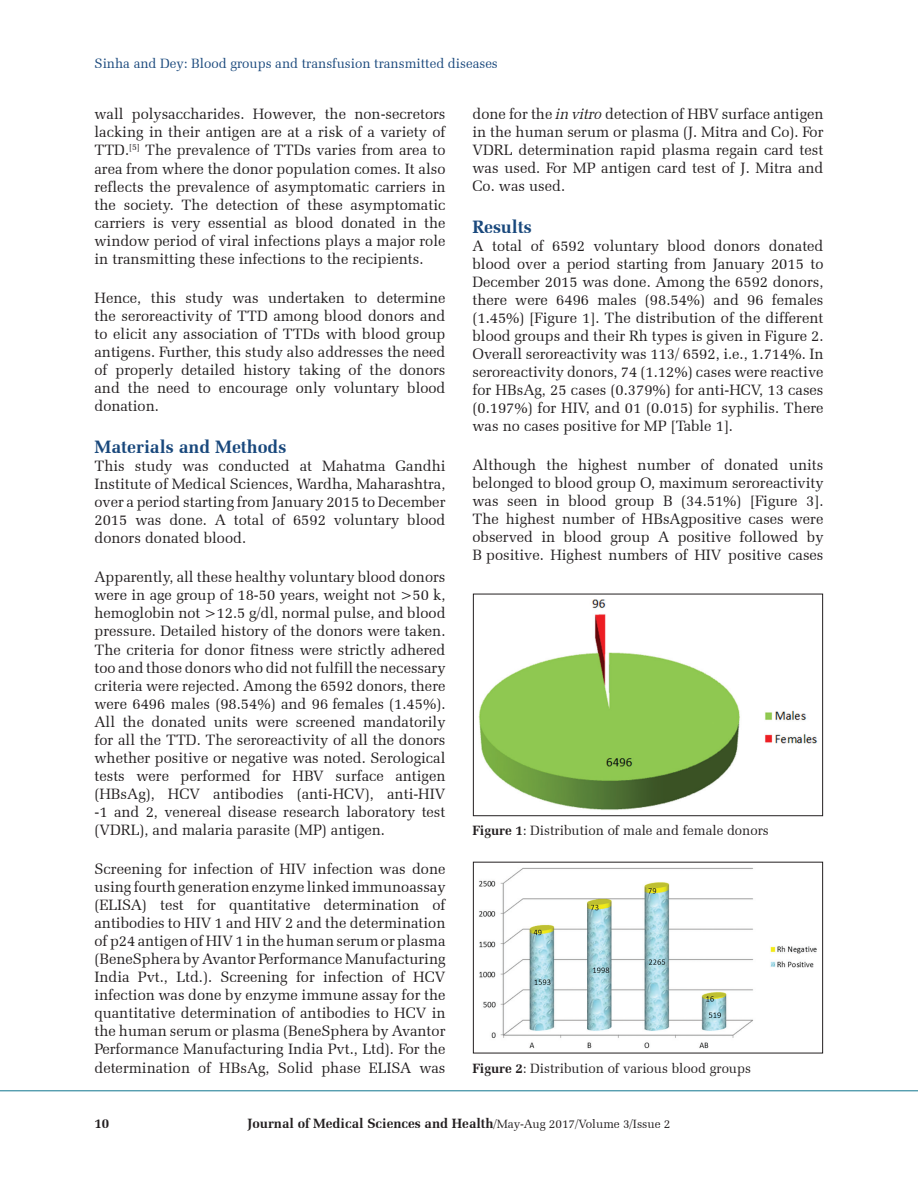
<style>
.page{position:relative;width:918px;height:1188px;background:#fff}
.page>*{position:absolute;margin:0;border:0;box-sizing:border-box;transform-origin:0 0}
.t1{font:700 18px "Zapf Elliptical 711 BT";color:#19487c}
.TX{font:15px/18px "Zapf Elliptical 711 BT";color:#231f20;text-align:justify}
.FGC{font:13.5px "Zapf Elliptical 711 BT";color:#231f20}
.RF{font:700 13.5px "Zapf Elliptical 711 BT";color:#231f20}
.t2{font:13.5px "Zapf Elliptical 711 BT";color:#19487c}
.s1{font-style:italic}
.s2{font-weight:700}
.s3{font-weight:400;font-size:12px}
</style>
<div class="page">
<hr style="left:0;top:1090px;width:918px;height:1px;background:#2a849b">
<img style="left:478px;top:599px;width:340px;height:211px">
<div style="left:473px;top:594px;width:350px;height:222px;border:1px solid #231f20"></div>
<img style="left:479px;top:867px;width:338px;height:182px">
<div style="left:473px;top:862px;width:350px;height:191px;border:1px solid #231f20"></div>
<p class="t2" style="left:94px;top:55px;width:405px">Sinha and Dey: Blood groups and transfusion transmitted diseases</p>
<p class="TX" style="left:94px;top:105px;width:353px">wall polysaccharides. However, the non-secretors lacking in their antigen are at a risk of a variety of TTD.<sup>[5]</sup> The prevalence of TTDs varies from area to area from where the donor population comes. It also reflects the prevalence of asymptomatic carriers in the society. The detection of these asymptomatic carriers is very essential as blood donated in the window period of viral infections plays a major role in transmitting these infections to the recipients.</p>
<p class="TX" style="left:94px;top:289px;width:353px">Hence, this study was undertaken to determine the seroreactivity of TTD among blood donors and to elicit any association of TTDs with blood group antigens. Further, this study also addresses the need of properly detailed history taking of the donors and the need to encourage only voluntary blood donation.</p>
<h1 class="t1" style="left:94px;top:436px;width:193px">Materials and Methods</h1>
<p class="TX" style="left:94px;top:457px;width:353px">This study was conducted at Mahatma Gandhi Institute of Medical Sciences, Wardha, Maharashtra, over a period starting from January 2015 to December 2015 was done. A total of 6592 voluntary blood donors donated blood.</p>
<p class="TX" style="left:94px;top:568px;width:353px">Apparently, all these healthy voluntary blood donors were in age group of 18-50 years, weight not &gt;50 k, hemoglobin not &gt;12.5 g/dl, normal pulse, and blood pressure. Detailed history of the donors were taken.<br>The criteria for donor fitness were strictly adhered too and those donors who did not fulfill the necessary criteria were rejected. Among the 6592 donors, there were 6496 males (98.54%) and 96 females (1.45%).<br>All the donated units were screened mandatorily for all the TTD. The seroreactivity of all the donors whether positive or negative was noted. Serological tests were performed for HBV surface antigen (HBsAg), HCV antibodies (anti-HCV), anti-HIV -1 and 2, venereal disease research laboratory test (VDRL), and malaria parasite (MP) antigen.</p>
<p class="TX" style="left:94px;top:860px;width:353px">Screening for infection of HIV infection was done using fourth generation enzyme linked immunoassay (ELISA) test for quantitative determination of antibodies to HIV 1 and HIV 2 and the determination of p24 antigen of HIV 1 in the human serum or plasma (BeneSphera by Avantor Performance Manufacturing India Pvt., Ltd.). Screening for infection of HCV infection was done by enzyme immune assay for the quantitative determination of antibodies to HCV in the human serum or plasma (BeneSphera by Avantor Performance Manufacturing India Pvt., Ltd). For the determination of HBsAg, Solid phase ELISA was</p>
<p class="TX" style="left:472px;top:105px;width:353px">done for the <span class="s1">in vitro</span> detection of HBV surface antigen in the human serum or plasma (J. Mitra and Co). For VDRL determination rapid plasma regain card test was used. For MP antigen card test of J. Mitra and Co. was used.</p>
<h1 class="t1" style="left:472px;top:217px;width:61px">Results</h1>
<p class="TX" style="left:472px;top:237px;width:353px">A total of 6592 voluntary blood donors donated blood over a period starting from January 2015 to December 2015 was done. Among the 6592 donors, there were 6496 males (98.54%) and 96 females (1.45%) [Figure 1]. The distribution of the different blood groups and their Rh types is given in Figure 2.<br>Overall seroreactivity was 113/ 6592, i.e., 1.714%. In seroreactivity donors, 74 (1.12%) cases were reactive for HBsAg, 25 cases (0.379%) for anti-HCV, 13 cases (0.197%) for HIV, and 01 (0.015) for syphilis. There was no cases positive for MP [Table 1].</p>
<p class="TX" style="left:472px;top:456px;width:353px">Although the highest number of donated units belonged to blood group O, maximum seroreactivity was seen in blood group B (34.51%) [Figure 3].<br>The highest number of HBsAgpositive cases were observed in blood group A positive followed by B positive. Highest numbers of HIV positive cases</p>
<p class="FGC" style="left:472px;top:822px;width:298px"><span class="s2">Figure 1</span>: Distribution of male and female donors</p>
<p class="FGC" style="left:472px;top:1060px;width:280px"><span class="s2">Figure 2</span>: Distribution of various blood groups</p>
<p class="RF" style="left:94px;top:1115px;width:16px">10</p>
<p class="RF" style="left:247px;top:1115px;width:425px">Journal of Medical Sciences and Health<span class="s3">/May-Aug 2017/Volume 3/Issue 2</span></p>
</div>
